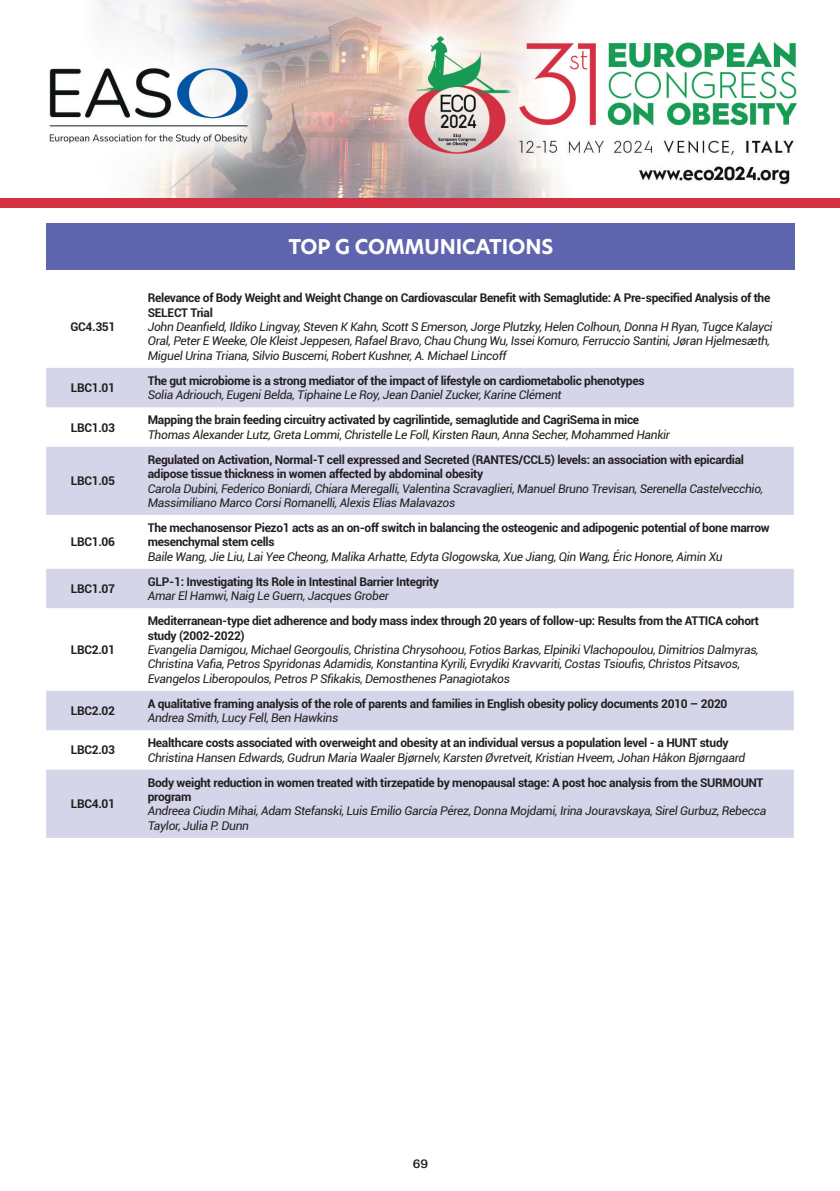
<style>
.page{position:relative;width:840px;height:1191px;background:#fff}
.page>*{position:absolute;margin:0;border:0;box-sizing:border-box;transform-origin:0 0}
.t1{font:700 20px "Hero New";color:#fff}
.t2{font:italic 12px/14.4px "Roboto";letter-spacing:-.025em;color:#231f20}
.t3{font:700 12px/14.4px "Roboto";letter-spacing:-.025em;color:#231f20}
.t4{font:500 12px "Graphik";color:#231f20}
</style>
<div class="page">
<img style="left:49px;top:0;width:749px;height:198px">
<div style="left:0;top:198px;width:839px;height:10px;background:#d33143"></div>
<div style="left:47px;top:223px;width:747px;height:46px;background:#5f64ae"></div>
<svg style="left:46px;top:368px;width:747px;height:470px;fill:#d5d5ea"></svg>
<p class="t3" style="left:70px;top:319px;width:46px">GC4.351</p>
<p class="t3" style="left:71px;top:380px;width:46px">LBC1.01</p>
<p class="t3" style="left:71px;top:419px;width:46px">LBC1.03</p>
<p class="t3" style="left:71px;top:473px;width:46px">LBC1.05</p>
<p class="t3" style="left:71px;top:534px;width:46px">LBC1.06</p>
<p class="t3" style="left:71px;top:581px;width:46px">LBC1.07</p>
<p class="t3" style="left:71px;top:642px;width:46px">LBC2.01</p>
<p class="t3" style="left:71px;top:703px;width:46px">LBC2.02</p>
<p class="t3" style="left:71px;top:742px;width:46px">LBC2.03</p>
<p class="t3" style="left:71px;top:796px;width:46px">LBC4.01</p>
<h1 class="t1" style="left:288px;top:232px;width:266px">TOP G COMMUNICATIONS</h1>
<p class="t3" style="left:148px;top:290px;width:623px">Relevance of Body Weight and Weight Change on Cardiovascular Benefit with Semaglutide: A Pre-specified Analysis of the<br>SELECT Trial</p>
<p class="t2" style="left:148px;top:319px;width:626px">John Deanfield, Ildiko Lingvay, Steven K Kahn, Scott S Emerson, Jorge Plutzky, Helen Colhoun, Donna H Ryan, Tugce Kalayci<br>Oral, Peter E Weeke, Ole Kleist Jeppesen, Rafael Bravo, Chau Chung Wu, Issei Komuro, Ferruccio Santini, Jøran Hjelmesæth,<br>Miguel Urina Triana, Silvio Buscemi, Robert Kushner, A. Michael Lincoff</p>
<p class="t3" style="left:148px;top:373px;width:498px">The gut microbiome is a strong mediator of the impact of lifestyle on cardiometabolic phenotypes</p>
<p class="t2" style="left:148px;top:387px;width:415px">Solia Adriouch, Eugeni Belda, Tiphaine Le Roy, Jean Daniel Zucker, Karine Clément</p>
<p class="t3" style="left:148px;top:412px;width:492px">Mapping the brain feeding circuitry activated by cagrilintide, semaglutide and CagriSema in mice</p>
<p class="t2" style="left:148px;top:427px;width:523px">Thomas Alexander Lutz, Greta Lommi, Christelle Le Foll, Kirsten Raun, Anna Secher, Mohammed Hankir</p>
<p class="t3" style="left:148px;top:452px;width:597px">Regulated on Activation, Normal-T cell expressed and Secreted (RANTES/CCL5) levels: an association with epicardial adipose tissue thickness in women affected by abdominal obesity</p>
<p class="t2" style="left:148px;top:480px;width:616px">Carola Dubini, Federico Boniardi, Chiara Meregalli, Valentina Scravaglieri, Manuel Bruno Trevisan, Serenella Castelvecchio,<br>Massimiliano Marco Corsi Romanelli, Alexis Elias Malavazos</p>
<p class="t3" style="left:148px;top:520px;width:623px">The mechanosensor Piezo1 acts as an on-off switch in balancing the osteogenic and adipogenic potential of bone marrow mesenchymal stem cells</p>
<p class="t2" style="left:148px;top:549px;width:576px">Baile Wang, Jie Liu, Lai Yee Cheong, Malika Arhatte, Edyta Glogowska, Xue Jiang, Qin Wang, Éric Honore, Aimin Xu</p>
<p class="t3" style="left:148px;top:574px;width:293px">GLP-1: Investigating Its Role in Intestinal Barrier Integrity</p>
<p class="t2" style="left:148px;top:588px;width:242px">Amar El Hamwi, Naig Le Guern, Jacques Grober</p>
<p class="t3" style="left:148px;top:613px;width:612px">Mediterranean-type diet adherence and body mass index through 20 years of follow-up: Results from the ATTICA cohort study (2002-2022)</p>
<p class="t2" style="left:148px;top:642px;width:612px">Evangelia Damigou, Michael Georgoulis, Christina Chrysohoou, Fotios Barkas, Elpiniki Vlachopoulou, Dimitrios Dalmyras,<br>Christina Vafia, Petros Spyridonas Adamidis, Konstantina Kyrili, Evrydiki Kravvariti, Costas Tsioufis, Christos Pitsavos,<br>Evangelos Liberopoulos, Petros P Sfikakis, Demosthenes Panagiotakos</p>
<p class="t3" style="left:148px;top:696px;width:581px">A qualitative framing analysis of the role of parents and families in English obesity policy documents 2010 – 2020</p>
<p class="t2" style="left:148px;top:710px;width:192px">Andrea Smith, Lucy Fell, Ben Hawkins</p>
<p class="t3" style="left:148px;top:735px;width:582px">Healthcare costs associated with overweight and obesity at an individual versus a population level - a HUNT study</p>
<p class="t2" style="left:148px;top:749px;width:598px">Christina Hansen Edwards, Gudrun Maria Waaler Bjørnelv, Karsten Øvretveit, Kristian Hveem, Johan Håkon Bjørngaard</p>
<p class="t3" style="left:148px;top:774px;width:617px">Body weight reduction in women treated with tirzepatide by menopausal stage: A post hoc analysis from the SURMOUNT program</p>
<p class="t2" style="left:148px;top:803px;width:619px">Andreea Ciudin Mihai, Adam Stefanski, Luis Emilio García Pérez, Donna Mojdami, Irina Jouravskaya, Sirel Gurbuz, Rebecca<br>Taylor, Julia P. Dunn</p>
<p class="t4" style="left:412px;top:1154px;width:17px">69</p>
</div>
